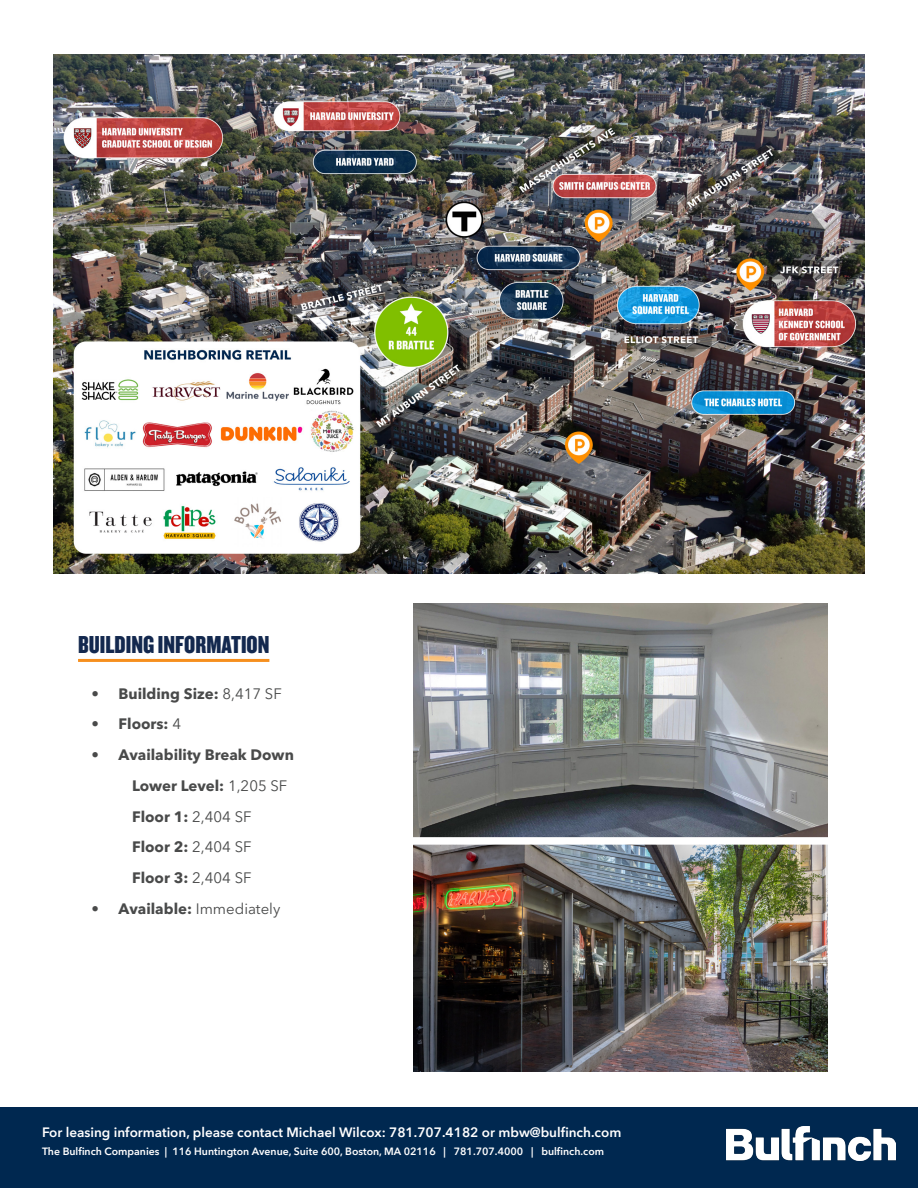
<style>
.page{position:relative;width:918px;height:1188px;background:#fff}
.page>*{position:absolute;margin:0;border:0;box-sizing:border-box;transform-origin:0 0}
.t1{font:25.5px "Knockout HTF69 Full Liteweight";color:#13284e}
.t2{font:700 15px "Avenir Next LT Pro";color:#494a4a}
.t3{font:600 13.5px "Avenir Next LT Pro";color:#fff}
.t4{font:600 10.5px "Avenir Next LT Pro";color:#fff}
.s1{font-weight:400}
</style>
<div class="page">
<img style="left:54px;top:54px;width:810px;height:519px">
<div style="left:0;top:1108px;width:918px;height:80px;background:#002850"></div>
<img style="left:727px;top:1127px;width:168px;height:33px">
<hr style="left:78px;top:659px;width:191px;height:3px;background:#f68f1e">
<img style="left:413px;top:604px;width:415px;height:467px">
<div style="left:342px;top:837px;width:528px;height:8px;background:#fff"></div>
<p class="t1" style="left:78px;top:631px;width:193px">BUILDING INFORMATION</p>
<p class="t2" style="left:92px;top:684px;width:192px">• Building Size: <span class="s1">8,417 SF</span></p>
<p class="t2" style="left:92px;top:715px;width:91px">• Floors: <span class="s1">4</span></p>
<p class="t2" style="left:92px;top:746px;width:204px">• Availability Break Down</p>
<p class="t2" style="left:132px;top:776px;width:157px">Lower Level: <span class="s1">1,205 SF</span></p>
<p class="t2" style="left:132px;top:807px;width:121px">Floor 1: <span class="s1">2,404 SF</span></p>
<p class="t2" style="left:132px;top:838px;width:121px">Floor 2: <span class="s1">2,404 SF</span></p>
<p class="t2" style="left:132px;top:869px;width:121px">Floor 3: <span class="s1">2,404 SF</span></p>
<p class="t2" style="left:92px;top:899px;width:190px">• Available: <span class="s1">Immediately</span></p>
<p class="t3" style="left:42px;top:1124px;width:581px">For leasing information, please contact Michael Wilcox: 781.707.4182 or mbw@bulfinch.com</p>
<p class="t4" style="left:42px;top:1145px;width:564px">The Bulfinch Companies | 116 Huntington Avenue, Suite 600, Boston, MA 02116 | 781.707.4000 | bulfinch.com</p>
</div>
